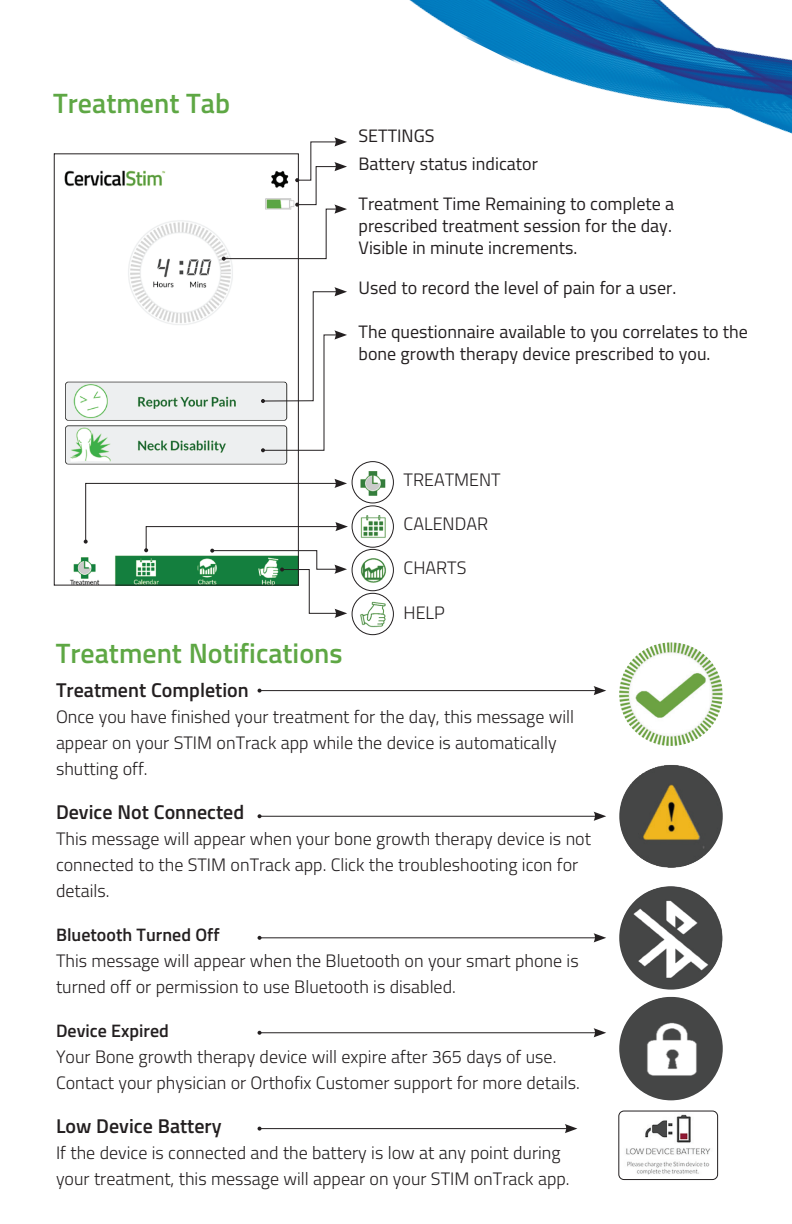
<style>
.page{position:relative;width:792px;height:1224px;background:#fff}
.page>*{position:absolute;margin:0;border:0;box-sizing:border-box;transform-origin:0 0}
.t1{font:600 28px "Titillium";color:#5ea744}
.t2{font:600 20px "Titillium";color:#231f20}
.t3{font:300 18px/26px "Titillium";color:#231f20}
.t4{font:18px/22px "Titillium";color:#231f20}
.t5{font:600 18px "Titillium";color:#231f20}
</style>
<div class="page">
<img style="left:619px;top:642px;width:104px;height:104px;border-radius:52px">
<img style="left:619px;top:764px;width:104px;height:104px;border-radius:52px">
<img style="left:619px;top:886px;width:104px;height:104px;border-radius:52px">
<img style="left:619px;top:997px;width:104px;height:103px;border-radius:52px">
<img style="left:619px;top:1111px;width:98px;height:68px">
<div style="left:619px;top:1111px;width:99px;height:69px;border:1px solid #231f20;border-radius:5px"></div>
<hr style="left:260px;top:690px;width:337px;height:1px;background:#231f20">
<svg style="left:258px;top:689px;width:4px;height:4px"></svg>
<svg style="left:594px;top:686px;width:12px;height:9px"></svg>
<hr style="left:260px;top:816px;width:337px;height:1px;background:#231f20">
<svg style="left:258px;top:814px;width:4px;height:4px"></svg>
<svg style="left:594px;top:812px;width:12px;height:9px"></svg>
<hr style="left:260px;top:937px;width:337px;height:1px;background:#231f20">
<svg style="left:258px;top:936px;width:4px;height:4px"></svg>
<svg style="left:594px;top:933px;width:12px;height:9px"></svg>
<hr style="left:260px;top:1032px;width:337px;height:1px;background:#231f20">
<svg style="left:258px;top:1031px;width:4px;height:4px"></svg>
<svg style="left:594px;top:1028px;width:12px;height:9px"></svg>
<hr style="left:260px;top:1128px;width:308px;height:1px;background:#231f20">
<svg style="left:258px;top:1127px;width:4px;height:4px"></svg>
<svg style="left:565px;top:1124px;width:12px;height:9px"></svg>
<img style="left:64px;top:170px;width:224px;height:413px">
<img style="left:354px;top:468px;width:38px;height:28px">
<div style="left:352px;top:461px;width:42px;height:42px;border:1px solid #231f20;border-radius:50%"></div>
<img style="left:354px;top:512px;width:38px;height:28px">
<div style="left:352px;top:506px;width:42px;height:42px;border:1px solid #231f20;border-radius:50%"></div>
<img style="left:354px;top:556px;width:38px;height:27px">
<div style="left:352px;top:549px;width:42px;height:42px;border:1px solid #231f20;border-radius:50%"></div>
<img style="left:354px;top:600px;width:38px;height:27px">
<div style="left:352px;top:593px;width:42px;height:42px;border:1px solid #231f20;border-radius:50%"></div>
<img style="left:409px;top:0;width:383px;height:134px">
<svg style="left:84px;top:479px;width:264px;height:139px"></svg>
<svg style="left:222px;top:137px;width:125px;height:124px"></svg>
<svg style="left:261px;top:287px;width:86px;height:165px"></svg>
<h1 class="t1" style="left:53px;top:83px;width:178px">Treatment Tab</h1>
<p class="t4" style="left:359px;top:121px;width:181px;line-height:28.2px">SETTINGS<br>Battery status indicator</p>
<p class="t4" style="left:359px;top:192px;width:317px">Treatment Time Remaining to complete a prescribed treatment session for the day.<br>Visible in minute increments.</p>
<p class="t4" style="left:359px;top:276px;width:319px">Used to record the level of pain for a user.</p>
<p class="t4" style="left:359px;top:320px;width:391px">The questionnaire available to you correlates to the bone growth therapy device prescribed to you.</p>
<h1 class="t1" style="left:56px;top:632px;width:288px">Treatment Notifications</h1>
<p class="t3" style="left:404px;top:466px;width:99px">TREATMENT</p>
<p class="t3" style="left:404px;top:510px;width:86px">CALENDAR</p>
<p class="t3" style="left:404px;top:554px;width:64px">CHARTS</p>
<p class="t3" style="left:404px;top:598px;width:43px">HELP</p>
<p class="t2" style="left:56px;top:675px;width:194px">Treatment Completion</p>
<p class="t3" style="left:56px;top:703px;width:520px">Once you have finished your treatment for the day, this message will appear on your STIM onTrack app while the device is automatically shutting off.</p>
<p class="t2" style="left:56px;top:797px;width:190px">Device Not Connected</p>
<p class="t3" style="left:56px;top:825px;width:537px">This message will appear when your bone growth therapy device is not connected to the STIM onTrack app. Click the troubleshooting icon for details.</p>
<p class="t5" style="left:56px;top:921px;width:165px">Bluetooth Turned Off</p>
<p class="t3" style="left:56px;top:947px;width:524px">This message will appear when the Bluetooth on your smart phone is turned off or permission to use Bluetooth is disabled.</p>
<p class="t5" style="left:56px;top:1017px;width:114px">Device Expired</p>
<p class="t3" style="left:56px;top:1043px;width:526px">Your Bone growth therapy device will expire after 365 days of use.<br>Contact your physician or Orthofix Customer support for more details.</p>
<p class="t2" style="left:56px;top:1111px;width:167px">Low Device Battery</p>
<p class="t3" style="left:56px;top:1139px;width:515px">If the device is connected and the battery is low at any point during your treatment, this message will appear on your STIM onTrack app.</p>
</div>
